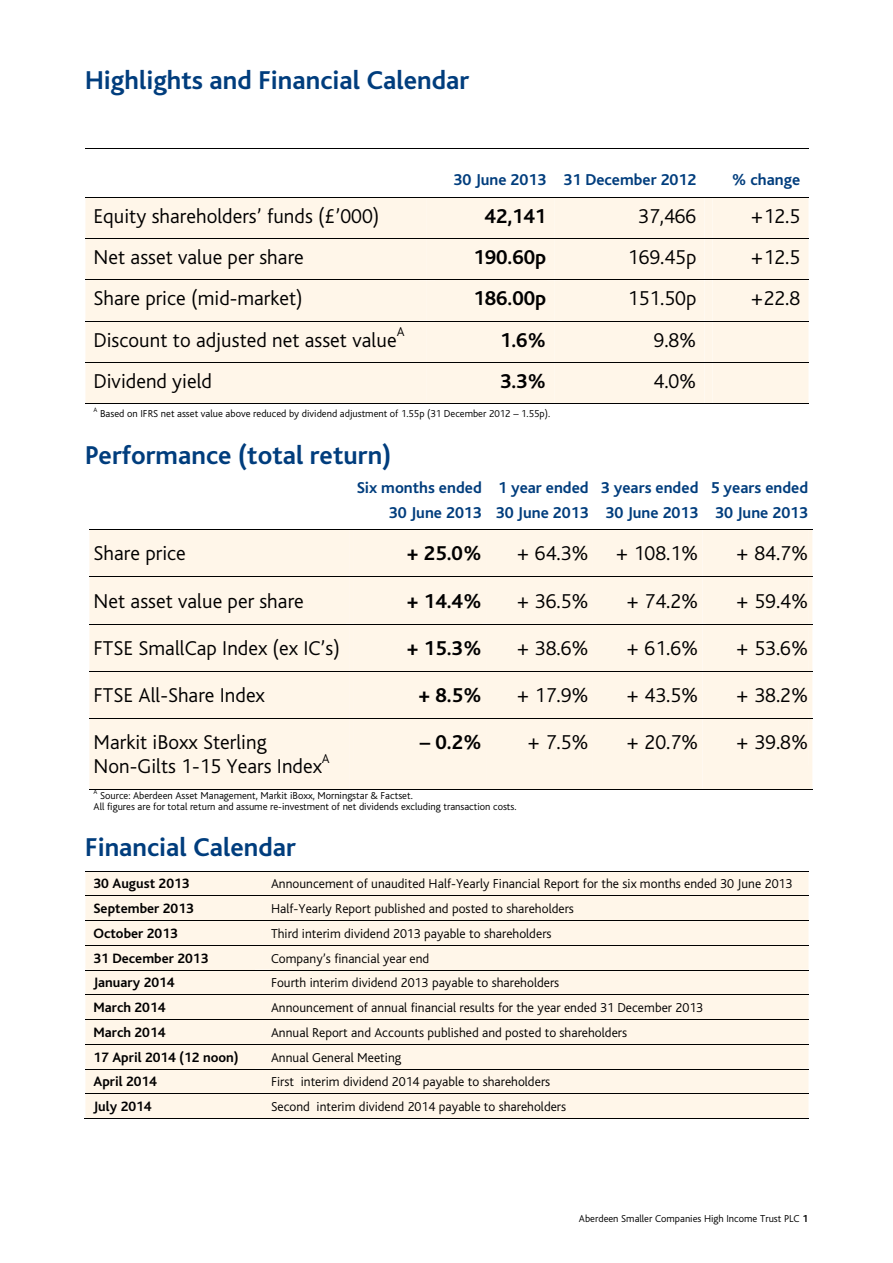
<style>
.page{position:relative;width:893px;height:1263px;background:#fff}
.page>*{position:absolute;margin:0;border:0;box-sizing:border-box;transform-origin:0 0}
.t1{font:700 27px "Bliss";color:#003d7d}
.t2{font:300 21px/24px "Bliss";color:#000}
.t3{font:700 21px "Bliss";color:#000}
.t4{font:700 16.5px/25.5px "Bliss";color:#003d7d;text-align:right}
.t5{font:700 14.25px "Bliss";color:#000}
.t6{font:300 13.5px "Bliss";color:#000}
.t7{font:300 10.5px/11.4px "Bliss";color:#000}
.t8{font:300 6.75px "Bliss";color:#000}
.s1{font-weight:700}
</style>
<div class="page">
<hr style="left:85px;top:148px;width:723px;height:1px;background:#000">
<div style="left:85px;top:197px;width:723px;height:206px;background:#fff6e9"></div>
<div style="left:713px;top:363px;width:87px;height:40px;background:#fff6e9"></div>
<hr style="left:85px;top:362px;width:723px;height:1px;background:#000">
<hr style="left:85px;top:403px;width:723px;height:1px;background:#000">
<hr style="left:89px;top:529px;width:723px;height:1px;background:#000">
<div style="left:89px;top:530px;width:723px;height:259px;background:#fff6e9"></div>
<div style="left:707px;top:719px;width:101px;height:46px;background:#fff6e9"></div>
<hr style="left:89px;top:718px;width:723px;height:1px;background:#000">
<hr style="left:89px;top:789px;width:723px;height:1px;background:#000">
<div style="left:85px;top:871px;width:723px;height:247px;background:#fff6e9"></div>
<div style="left:271px;top:1094px;width:529px;height:24px;background:#fff6e9"></div>
<hr style="left:85px;top:1093px;width:723px;height:1px;background:#000">
<hr style="left:84px;top:1118px;width:179px;height:1px;background:#000">
<hr style="left:262px;top:1118px;width:546px;height:1px;background:#000">
<h1 class="t1" style="left:85px;top:70px;width:386px">Highlights and Financial Calendar</h1>
<p class="t4" style="left:453px;top:169px;width:244px">30 June 2013 31 December 2012</p>
<p class="t4" style="left:732px;top:169px;width:70px">% change</p>
<h2 class="t2" style="left:94px;top:206px;width:287px">Equity shareholders’ funds (£’000)</h2>
<h2 class="t3" style="left:485px;top:208px;width:63px">42,141</h2>
<h2 class="t2" style="left:638px;top:206px;width:60px">37,466</h2>
<h2 class="t2" style="left:750px;top:206px;width:51px">+12.5</h2>
<h2 class="t2" style="left:94px;top:247px;width:212px">Net asset value per share</h2>
<h2 class="t3" style="left:473px;top:249px;width:74px">190.60p</h2>
<h2 class="t2" style="left:628px;top:247px;width:70px">169.45p</h2>
<h2 class="t2" style="left:750px;top:247px;width:51px">+12.5</h2>
<h2 class="t2" style="left:94px;top:288px;width:211px">Share price (mid-market)</h2>
<h2 class="t3" style="left:473px;top:291px;width:74px">186.00p</h2>
<h2 class="t2" style="left:628px;top:288px;width:70px">151.50p</h2>
<h2 class="t2" style="left:750px;top:288px;width:51px">+22.8</h2>
<h2 class="t2" style="left:94px;top:330px;width:305px">Discount to adjusted net asset value</h2>
<p class="t6" style="left:397px;top:326px;width:9px">A</p>
<h2 class="t3" style="left:500px;top:332px;width:48px">1.6%</h2>
<h2 class="t2" style="left:653px;top:330px;width:44px">9.8%</h2>
<h2 class="t2" style="left:94px;top:371px;width:120px">Dividend yield</h2>
<h2 class="t3" style="left:500px;top:373px;width:48px">3.3%</h2>
<h2 class="t2" style="left:653px;top:371px;width:44px">4.0%</h2>
<p class="t8" style="left:94px;top:407px;width:5px">A</p>
<p class="t7" style="left:100px;top:409px;width:451px">Based on IFRS net asset value above reduced by dividend adjustment of 1.55p (31 December 2012 – 1.55p).</p>
<h1 class="t1" style="left:85px;top:444px;width:308px">Performance (total return)</h1>
<p class="t4" style="left:357px;top:476px;width:453px">Six months ended 1 year ended 3 years ended 5 years ended<br>30 June 2013 30 June 2013 30 June 2013 30 June 2013</p>
<h2 class="t2" style="left:94px;top:543px;width:94px">Share price</h2>
<h2 class="t3" style="left:407px;top:545px;width:77px">+ 25.0%</h2>
<h2 class="t2" style="left:516px;top:543px;width:74px">+ 64.3%</h2>
<h2 class="t2" style="left:615px;top:543px;width:84px">+ 108.1%</h2>
<h2 class="t2" style="left:736px;top:543px;width:74px">+ 84.7%</h2>
<h2 class="t2" style="left:94px;top:591px;width:212px">Net asset value per share</h2>
<h2 class="t3" style="left:407px;top:593px;width:77px">+ 14.4%</h2>
<h2 class="t2" style="left:516px;top:591px;width:74px">+ 36.5%</h2>
<h2 class="t2" style="left:626px;top:591px;width:74px">+ 74.2%</h2>
<h2 class="t2" style="left:736px;top:591px;width:74px">+ 59.4%</h2>
<h2 class="t2" style="left:94px;top:638px;width:248px">FTSE SmallCap Index (ex IC’s)</h2>
<h2 class="t3" style="left:407px;top:640px;width:77px">+ 15.3%</h2>
<h2 class="t2" style="left:516px;top:638px;width:74px">+ 38.6%</h2>
<h2 class="t2" style="left:626px;top:638px;width:74px">+ 61.6%</h2>
<h2 class="t2" style="left:736px;top:638px;width:74px">+ 53.6%</h2>
<h2 class="t2" style="left:94px;top:685px;width:173px">FTSE All-Share Index</h2>
<h2 class="t3" style="left:418px;top:687px;width:65px">+ 8.5%</h2>
<h2 class="t2" style="left:516px;top:685px;width:74px">+ 17.9%</h2>
<h2 class="t2" style="left:626px;top:685px;width:74px">+ 43.5%</h2>
<h2 class="t2" style="left:736px;top:685px;width:74px">+ 38.2%</h2>
<h2 class="t2" style="left:94px;top:732px;width:230px">Markit iBoxx Sterling<br>Non-Gilts 1-15 Years Index</h2>
<h2 class="t3" style="left:420px;top:734px;width:63px">– 0.2%</h2>
<h2 class="t2" style="left:527px;top:732px;width:63px">+ 7.5%</h2>
<h2 class="t2" style="left:626px;top:732px;width:74px">+ 20.7%</h2>
<h2 class="t2" style="left:736px;top:732px;width:74px">+ 39.8%</h2>
<p class="t6" style="left:322px;top:753px;width:9px">A</p>
<p class="t8" style="left:94px;top:789px;width:5px">A</p>
<p class="t7" style="left:94px;top:791px;width:424px;text-indent:7px">Source: Aberdeen Asset Management, Markit iBoxx, Morningstar &amp; Factset.<br>All figures are for total return and assume re-investment of net dividends excluding transaction costs.</p>
<h1 class="t1" style="left:85px;top:837px;width:212px">Financial Calendar</h1>
<p class="t5" style="left:94px;top:878px;width:97px">30 August 2013</p>
<p class="t6" style="left:271px;top:878px;width:523px">Announcement of unaudited Half-Yearly Financial Report for the six months ended 30 June 2013</p>
<p class="t5" style="left:94px;top:903px;width:102px">September 2013</p>
<p class="t6" style="left:271px;top:903px;width:304px">Half-Yearly Report published and posted to shareholders</p>
<p class="t5" style="left:94px;top:928px;width:86px">October 2013</p>
<p class="t6" style="left:271px;top:928px;width:282px">Third interim dividend 2013 payable to shareholders</p>
<p class="t5" style="left:94px;top:952px;width:116px">31 December 2013</p>
<p class="t6" style="left:271px;top:953px;width:160px">Company’s financial year end</p>
<p class="t5" style="left:94px;top:977px;width:83px">January 2014</p>
<p class="t6" style="left:271px;top:977px;width:290px">Fourth interim dividend 2013 payable to shareholders</p>
<p class="t5" style="left:94px;top:1002px;width:73px">March 2014</p>
<p class="t6" style="left:271px;top:1002px;width:434px">Announcement of annual financial results for the year ended 31 December 2013</p>
<p class="t5" style="left:94px;top:1027px;width:73px">March 2014</p>
<p class="t6" style="left:271px;top:1027px;width:358px">Annual Report and Accounts published and posted to shareholders</p>
<p class="t5" style="left:94px;top:1051px;width:147px">17 April 2014 (12 noon)</p>
<p class="t6" style="left:271px;top:1052px;width:132px">Annual General Meeting</p>
<p class="t5" style="left:94px;top:1076px;width:65px">April 2014</p>
<p class="t6" style="left:271px;top:1076px;width:281px">First interim dividend 2014 payable to shareholders</p>
<p class="t5" style="left:94px;top:1101px;width:60px">July 2014</p>
<p class="t6" style="left:271px;top:1101px;width:297px">Second interim dividend 2014 payable to shareholders</p>
<p class="t7" style="left:579px;top:1214px;width:231px">Aberdeen Smaller Companies High Income Trust PLC <span class="s1">1</span></p>
</div>
